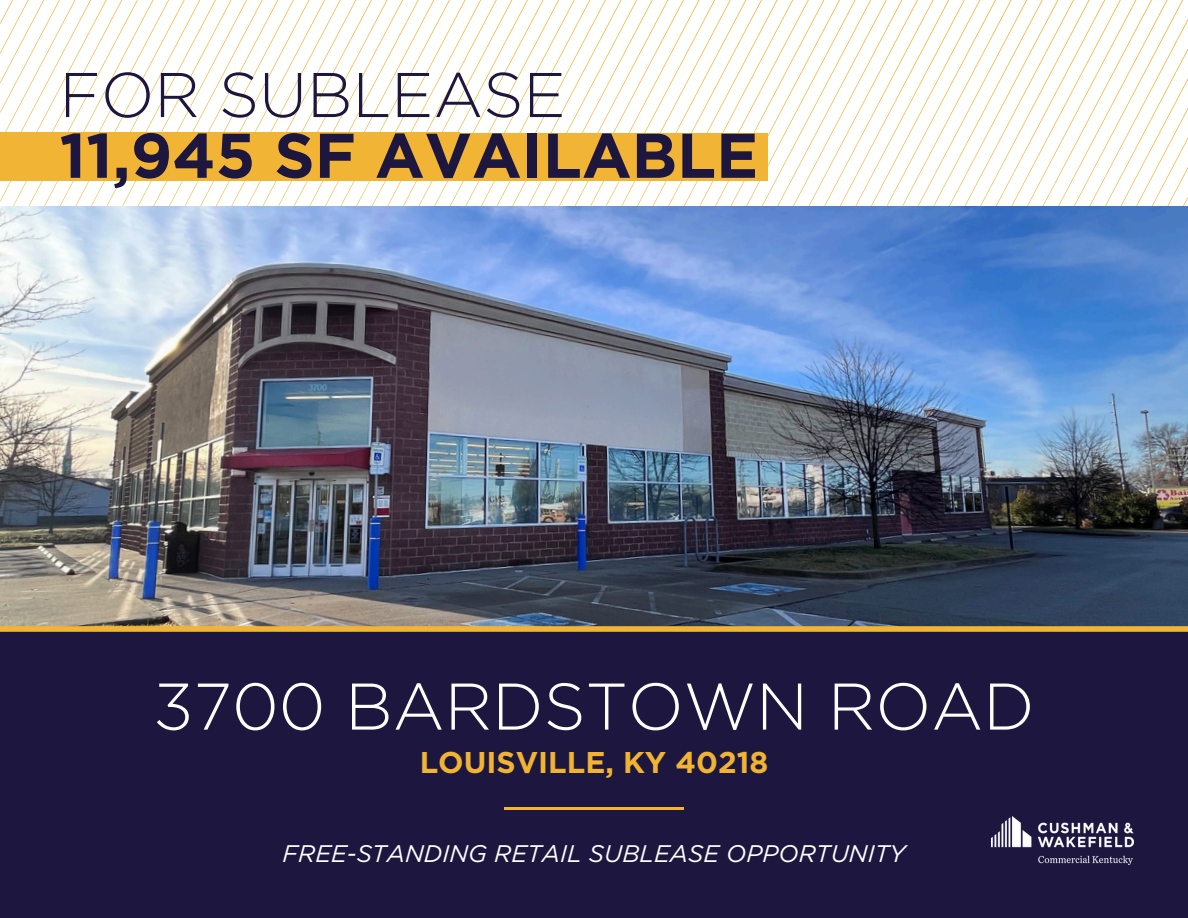
<style>
.page{position:relative;width:1188px;height:918px;background:#fff}
.page>*{position:absolute;margin:0;border:0;box-sizing:border-box;transform-origin:0 0}
.t1{font:300 65.85px "Gotham";color:#fff}
.t2{font:700 63px "Gotham";color:#1d1740}
.t3{font:300 63px "Gotham";color:#1d1740}
.t4{font:700 30px "Gotham";color:#f0b332}
.t5{font:italic 24px "Gotham";color:#fff}
</style>
<div class="page">
<svg style="left:0;top:0;width:1188px;height:206px"></svg>
<div style="left:0;top:132px;width:459px;height:48px;background:#f1b434"></div>
<div style="left:0;top:626px;width:1188px;height:292px;background:#1d1740"></div>
<img style="left:991px;top:817px;width:142px;height:47px">
<img style="left:0;top:206px;width:1188px;height:420px">
<hr style="left:504px;top:807px;width:180px;height:3px;background:#f1b434">
<div style="left:0;top:626px;width:1188px;height:6px;background:#f1b434"></div>
<div style="left:0;top:133px;width:768px;height:47px;background:#f1b434"></div>
<h1 class="t3" style="left:59px;top:57px;width:508px">FOR SUBLEASE</h1>
<p class="t2" style="left:59px;top:117px;width:700px">11,945 SF AVAILABLE</p>
<h1 class="t1" style="left:153px;top:666px;width:883px">3700 BARDSTOWN ROAD</h1>
<h1 class="t4" style="left:420px;top:745px;width:350px">LOUISVILLE, KY 40218</h1>
<p class="t5" style="left:283px;top:839px;width:624px">FREE-STANDING RETAIL SUBLEASE OPPORTUNITY</p>
</div>
